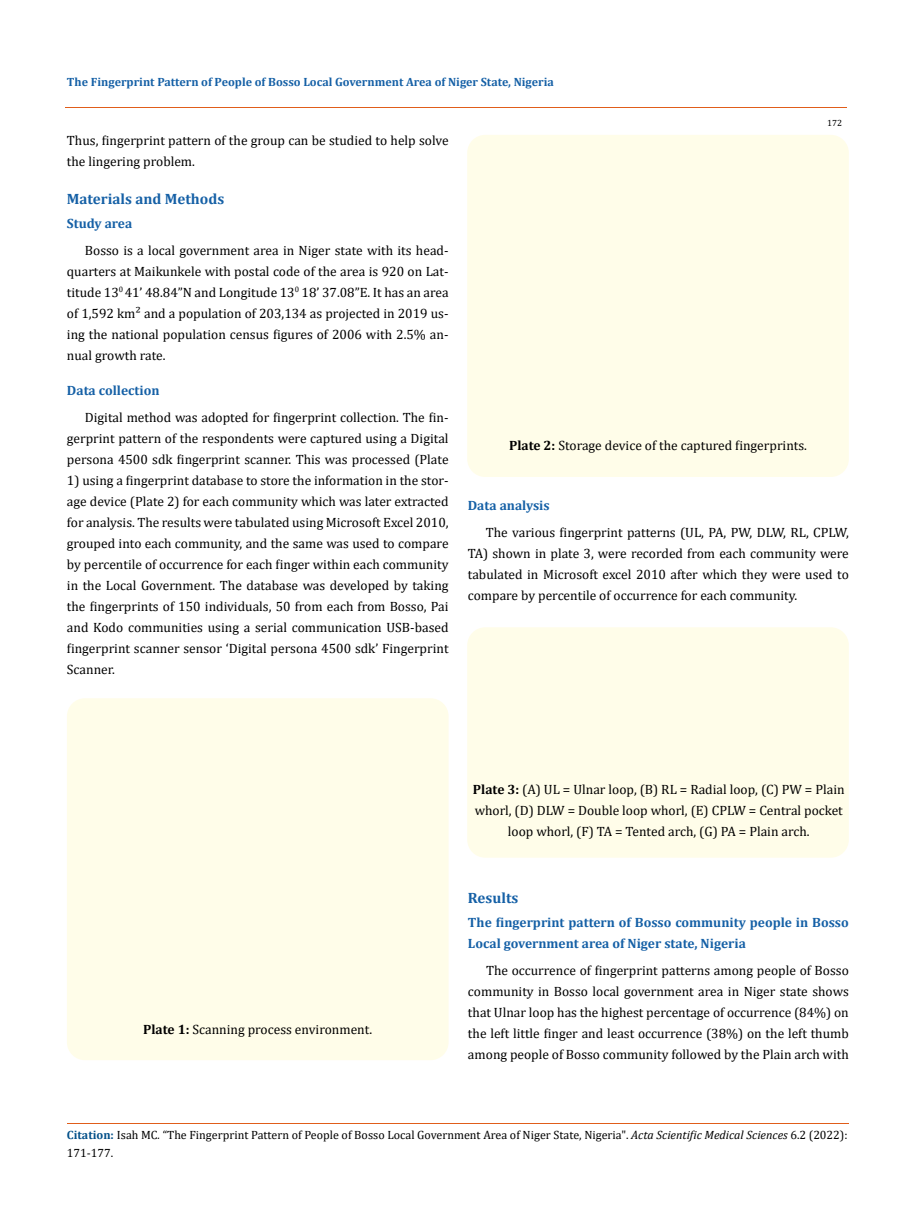
<style>
.page{position:relative;width:917px;height:1224px;background:#fff}
.page>*{position:absolute;margin:0;border:0;box-sizing:border-box;transform-origin:0 0}
.t1{font:700 15px "Cambria";color:#1560a6}
.t2{font:13.5px/21px "Cambria";color:#000;text-align:justify}
.t3{font:700 13.5px/21px "Cambria";color:#1560a6}
.t4{font:12px/18px "Cambria";color:#000}
.t5{font:700 12px "Cambria";color:#1560a6}
.t6{font:9px "Cambria";color:#000}
.s1{font-weight:700}
.s2{font-weight:700;color:#035089}
.s3{font-style:italic}
</style>
<div class="page">
<div style="left:67px;top:698px;width:381px;height:362px;background:#fffde9;border-radius:18px"></div>
<div style="left:467px;top:135px;width:381px;height:342px;background:#fffde9;border-radius:18px"></div>
<div style="left:467px;top:627px;width:381px;height:231px;background:#fffde9;border-radius:18px"></div>
<hr style="left:65px;top:108px;width:782px;height:1px;background:#e05d1a">
<hr style="left:67px;top:1124px;width:781px;height:1px;background:#e05d1a">
<p class="t5" style="left:67px;top:73px;width:488px">The Fingerprint Pattern of People of Bosso Local Government Area of Niger State, Nigeria</p>
<p class="t6" style="left:827px;top:118px;width:16px">172</p>
<p class="t2" style="left:67px;top:130px;width:383px">Thus, fingerprint pattern of the group can be studied to help solve the lingering problem.</p>
<p class="t1" style="left:67px;top:188px;width:159px">Materials and Methods</p>
<p class="t3" style="left:67px;top:212px;width:67px">Study area</p>
<p class="t2" style="left:67px;top:240px;width:383px;text-indent:18px">Bosso is a local government area in Niger state with its head&shy;quarters at Maikunkele with postal code of the area is 920 on Lat&shy;titude 13<sup>0</sup> 41’ 48.84”N and Longitude 13<sup>0</sup> 18’ 37.08”E. It has an area of 1,592 km² and a population of 203,134 as projected in 2019 us&shy;ing the national population census figures of 2006 with 2.5% an&shy;nual growth rate.</p>
<p class="t3" style="left:67px;top:380px;width:94px">Data collection</p>
<p class="t2" style="left:67px;top:407px;width:383px;text-indent:18px">Digital method was adopted for fingerprint collection. The fin&shy;gerprint pattern of the respondents were captured using a Digital persona 4500 sdk fingerprint scanner. This was processed (Plate</p>
<p class="t2" style="left:67px;top:470px;width:383px">1) using a fingerprint database to store the information in the stor&shy;age device (Plate 2) for each community which was later extracted for analysis. The results were tabulated using Microsoft Excel 2010, grouped into each community, and the same was used to compare by percentile of occurrence for each finger within each community in the Local Government. The database was developed by taking the fingerprints of 150 individuals, 50 from each from Bosso, Pai and Kodo communities using a serial communication USB-based fingerprint scanner sensor ‘Digital persona 4500 sdk’ Fingerprint Scanner.</p>
<p class="t2" style="left:509px;top:435px;width:299px"><span class="s1">Plate 2:</span> Storage device of the captured fingerprints.</p>
<p class="t3" style="left:468px;top:494px;width:83px">Data analysis</p>
<p class="t2" style="left:468px;top:522px;width:382px;text-indent:18px">The various fingerprint patterns (UL, PA, PW, DLW, RL, CPLW, TA) shown in plate 3, were recorded from each community were tabulated in Microsoft excel 2010 after which they were used to compare by percentile of occurrence for each community.</p>
<p class="t2" style="left:143px;top:1019px;width:231px"><span class="s1">Plate 1:</span> Scanning process environment.</p>
<p class="t2" style="left:473px;top:779px;width:373px;text-align:center"><span class="s1">Plate 3:</span> (A) UL = Ulnar loop, (B) RL = Radial loop, (C) PW = Plain whorl, (D) DLW = Double loop whorl, (E) CPLW = Central pocket loop whorl, (F) TA = Tented arch, (G) PA = Plain arch.</p>
<p class="t1" style="left:468px;top:887px;width:52px">Results</p>
<p class="t3" style="left:468px;top:911px;width:382px">The fingerprint pattern of Bosso community people in Bosso<br>Local government area of Niger state, Nigeria</p>
<p class="t2" style="left:468px;top:960px;width:382px;text-indent:18px">The occurrence of fingerprint patterns among people of Bosso community in Bosso local government area in Niger state shows that Ulnar loop has the highest percentage of occurrence (84%) on the left little finger and least occurrence (38%) on the left thumb among people of Bosso community followed by the Plain arch with</p>
<p class="t4" style="left:67px;top:1126px;width:782px"><span class="s2">Citation:</span> Isah MC<span class="s3">.</span> “The Fingerprint Pattern of People of Bosso Local Government Area of Niger State, Nigeria". <span class="s3">Acta Scientific Medical Sciences</span> 6.2 (2022):<br>171-177.</p>
</div>
